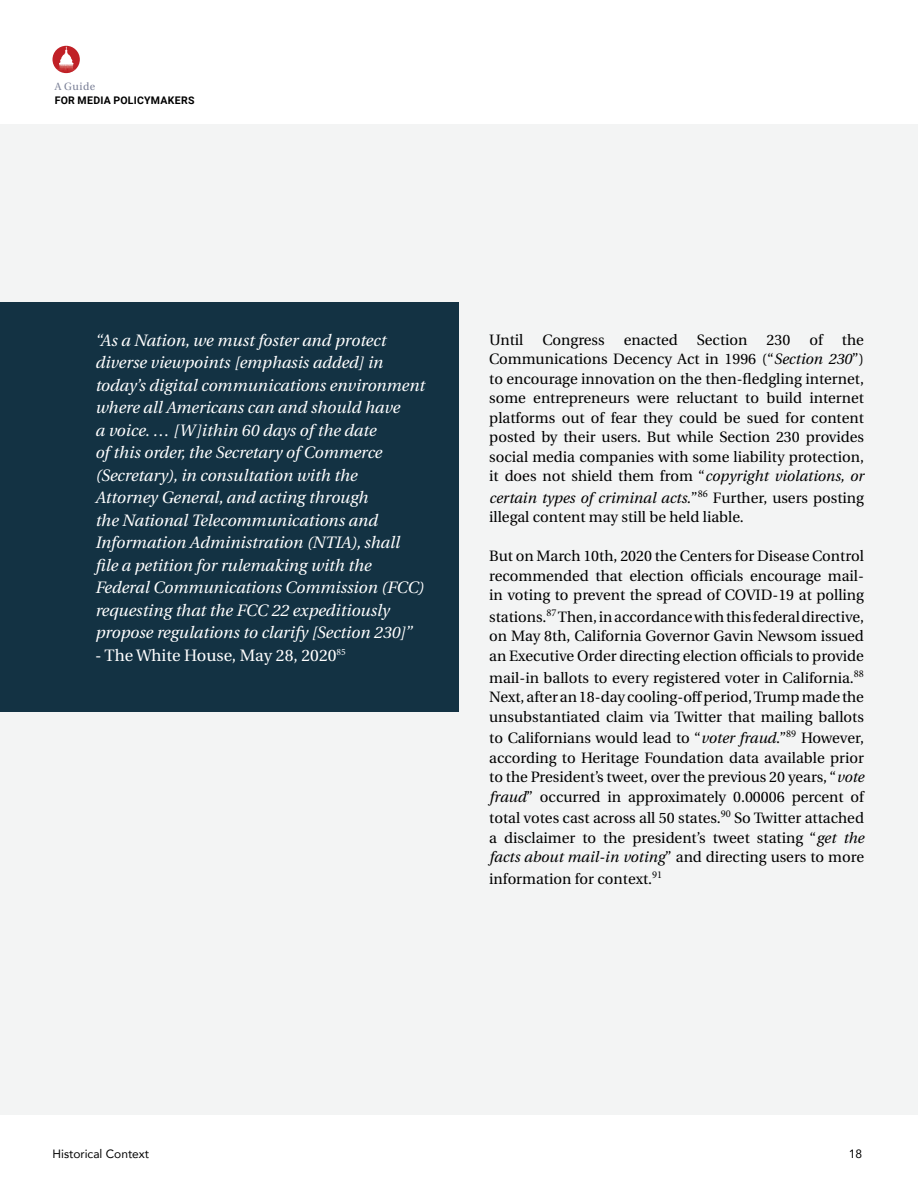
<style>
.page{position:relative;width:918px;height:1188px;background:#fff}
.page>*{position:absolute;margin:0;border:0;box-sizing:border-box;transform-origin:0 0}
.t1{font:italic 16.5px/22.5px "Heuristica";color:#fff}
.t2{font:16.5px "Heuristica";color:#fff}
.t3{font:15px/19.5px "Heuristica";color:#000;text-align:justify}
.t4{font:12px "Avenir";color:#000}
.t5{font:700 10.5px "Roboto";letter-spacing:.03em;color:#000}
.t6{font:10.5px "Heuristica";letter-spacing:.04em;color:#787e95}
.s1{font-style:italic}
</style>
<div class="page">
<div style="left:0;top:124px;width:918px;height:991px;background:#f3f4f4"></div>
<svg style="left:52px;top:46px;width:28px;height:27px"></svg>
<svg style="left:59px;top:47px;width:15px;height:18px"></svg>
<img style="left:59px;top:64px;width:14px;height:5px">
<div style="left:0;top:302px;width:459px;height:409px;background:#133243"></div>
<p class="t6" style="left:55px;top:78px;width:42px">A Guide</p>
<p class="t5" style="left:55px;top:92px;width:141px">FOR MEDIA POLICYMAKERS</p>
<p class="t1" style="left:95px;top:328px;width:331px">“As a Nation, we must foster and protect diverse viewpoints [emphasis added] in today’s digital communications environment where all Americans can and should have<br>a voice. … [W]ithin 60 days of the date<br>of this order, the Secretary of Commerce (Secretary), in consultation with the<br>Attorney General, and acting through<br>the National Telecommunications and Information Administration (NTIA), shall file a petition for rulemaking with the Federal Communications Commission (FCC) requesting that the FCC 22 expeditiously propose regulations to clarify [Section 230]”</p>
<p class="t2" style="left:95px;top:643px;width:252px">- The White House, May 28, 2020<sup>85</sup></p>
<p class="t3" style="left:489px;top:330px;width:376px;text-indent:353px">the Communications Decency Act in 1996 (“<span class="s1">Section 230</span>”) to encourage innovation on the then-fledgling internet, some entrepreneurs were reluctant to build internet platforms out of fear they could be sued for content posted by their users. But while Section 230 provides social media companies with some liability protection, it does not shield them from “<span class="s1">copyright violations, or</span></p>
<p class="t3" style="left:489px;top:488px;width:376px"><span class="s1">certain types of criminal acts.</span>”<sup>86</sup> Further, users posting illegal content may still be held liable.</p>
<p class="t3" style="left:489px;top:547px;width:376px">But on March 10th, 2020 the Centers for Disease Control recommended that election officials encourage mail&shy;in voting to prevent the spread of COVID-19 at polling</p>
<p class="t3" style="left:489px;top:607px;width:376px">stations.<sup>87</sup> Then, in accordance with this federal directive, on May 8th, California Governor Gavin Newsom issued an Executive Order directing election officials to provide</p>
<p class="t3" style="left:489px;top:668px;width:376px">mail-in ballots to every registered voter in California.<sup>88<br></sup>Next, after an 18-day cooling-off period, Trump made the unsubstantiated claim via Twitter that mailing ballots</p>
<p class="t3" style="left:489px;top:728px;width:376px">to Californians would lead to “<span class="s1">voter fraud</span>.”<sup>89</sup> However, according to Heritage Foundation data available prior to the President’s tweet, over the previous 20 years, “<span class="s1">vote fraud</span>” occurred in approximately 0.00006 percent of</p>
<p class="t3" style="left:489px;top:808px;width:376px">total votes cast across all 50 states.<sup>90</sup> So Twitter attached a disclaimer to the president’s tweet stating “<span class="s1">get the facts about mail-in voting</span>” and directing users to more</p>
<p class="t3" style="left:489px;top:869px;width:174px">information for context.<sup>91</sup></p>
<p class="t3" style="left:489px;top:330px;width:36px">Until</p>
<p class="t3" style="left:543px;top:330px;width:64px">Congress</p>
<p class="t3" style="left:624px;top:330px;width:56px">enacted</p>
<p class="t3" style="left:697px;top:330px;width:52px">Section</p>
<p class="t3" style="left:767px;top:330px;width:25px">230</p>
<p class="t3" style="left:809px;top:330px;width:15px">of</p>
<p class="t4" style="left:52px;top:1145px;width:98px">Historical Context</p>
<p class="t4" style="left:849px;top:1145px;width:15px">18</p>
</div>
